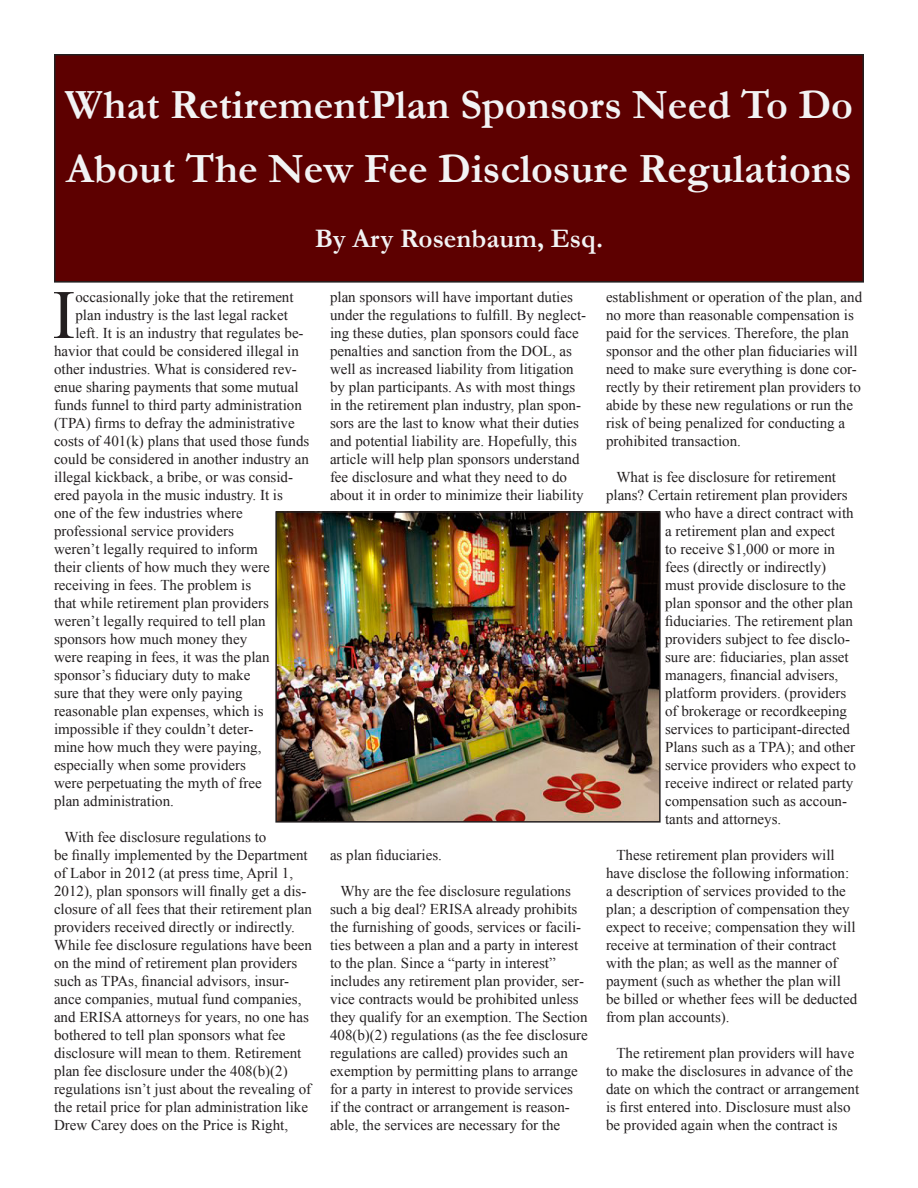
<style>
.page{position:relative;width:918px;height:1188px;background:#fff}
.page>*{position:absolute;margin:0;border:0;box-sizing:border-box;transform-origin:0 0}
.t1{font:69.3px "Times New Roman";color:#231f20}
.t2{font:700 42px/64.8px "Garamond";color:#f2f3f4}
.t3{font:700 27px "Garamond";color:#f2f3f4}
.t4{font:15px/18px "Times New Roman";color:#231f20}
</style>
<div class="page">
<div style="left:55px;top:55px;width:808px;height:227px;background:#5d0000"></div>
<div style="left:54px;top:54px;width:810px;height:229px;border:2px solid #231f20"></div>
<img style="left:278px;top:514px;width:380px;height:306px">
<div style="left:275px;top:511px;width:386px;height:312px;border:2px solid #231f20"></div>
<p class="t2" style="left:65px;top:72px;width:790px">What RetirementPlan Sponsors Need To Do<br>About The New Fee Disclosure Regulations</p>
<p class="t3" style="left:315px;top:220px;width:290px">By Ary Rosenbaum, Esq.</p>
<p class="t1" style="left:52px;top:268px;width:25px">I</p>
<p class="t4" style="left:75px;top:288px;width:220px">occasionally joke that the retirement</p>
<p class="t4" style="left:330px;top:288px;width:258px">plan sponsors will have important duties under the regulations to fulfill. By neglect&shy;ing these duties, plan sponsors could face penalties and sanction from the DOL, as well as increased liability from litigation by plan participants. As with most things in the retirement plan industry, plan spon&shy;sors are the last to know what their duties and potential liability are. Hopefully, this article will help plan sponsors understand fee disclosure and what they need to do about it in order to minimize their liability</p>
<p class="t4" style="left:606px;top:288px;width:258px">establishment or operation of the plan, and no more than reasonable compensation is paid for the services. Therefore, the plan sponsor and the other plan fiduciaries will need to make sure everything is done cor&shy;rectly by their retirement plan providers to abide by these new regulations or run the risk of being penalized for conducting a prohibited transaction.</p>
<p class="t4" style="left:616px;top:468px;width:221px">What is fee disclosure for retirement</p>
<p class="t4" style="left:606px;top:486px;width:243px">plans? Certain retirement plan providers</p>
<p class="t4" style="left:665px;top:504px;width:190px">who have a direct contract with</p>
<p class="t4" style="left:665px;top:522px;width:171px">a retirement plan and expect</p>
<p class="t4" style="left:665px;top:540px;width:171px">to receive $1,000 or more in</p>
<p class="t4" style="left:665px;top:558px;width:163px">fees (directly or indirectly)</p>
<p class="t4" style="left:665px;top:576px;width:182px">must provide disclosure to the</p>
<p class="t4" style="left:665px;top:594px;width:189px">plan sponsor and the other plan</p>
<p class="t4" style="left:665px;top:612px;width:190px">fiduciaries. The retirement plan</p>
<p class="t4" style="left:665px;top:630px;width:186px">providers subject to fee disclo-</p>
<p class="t4" style="left:665px;top:648px;width:185px">sure are: fiduciaries, plan asset</p>
<p class="t4" style="left:665px;top:666px;width:175px">managers, financial advisers,</p>
<p class="t4" style="left:665px;top:684px;width:183px">platform providers. (providers</p>
<p class="t4" style="left:665px;top:702px;width:184px">of brokerage or recordkeeping</p>
<p class="t4" style="left:665px;top:720px;width:186px">services to participant-directed</p>
<p class="t4" style="left:665px;top:738px;width:191px">Plans such as a TPA); and other</p>
<p class="t4" style="left:665px;top:756px;width:192px">service providers who expect to</p>
<p class="t4" style="left:665px;top:774px;width:190px">receive indirect or related party</p>
<p class="t4" style="left:665px;top:792px;width:184px">compensation such as accoun-</p>
<p class="t4" style="left:665px;top:810px;width:118px">tants and attorneys.</p>
<p class="t4" style="left:606px;top:846px;width:253px;text-indent:10px">These retirement plan providers will have disclose the following information: a description of services provided to the plan; a description of compensation they expect to receive; compensation they will receive at termination of their contract with the plan; as well as the manner of payment (such as whether the plan will be billed or whether fees will be deducted from plan accounts).</p>
<p class="t4" style="left:606px;top:1044px;width:255px;text-indent:10px">The retirement plan providers will have to make the disclosures in advance of the date on which the contract or arrangement is first entered into. Disclosure must also be provided again when the contract is</p>
<p class="t4" style="left:75px;top:306px;width:214px">plan industry is the last legal racket</p>
<p class="t4" style="left:75px;top:324px;width:230px">left. It is an industry that regulates be-</p>
<p class="t4" style="left:54px;top:342px;width:246px">havior that could be considered illegal in</p>
<p class="t4" style="left:54px;top:360px;width:244px">other industries. What is considered rev-</p>
<p class="t4" style="left:54px;top:378px;width:246px">enue sharing payments that some mutual</p>
<p class="t4" style="left:54px;top:396px;width:249px">funds funnel to third party administration</p>
<p class="t4" style="left:54px;top:414px;width:242px">(TPA) firms to defray the administrative</p>
<p class="t4" style="left:54px;top:432px;width:257px">costs of 401(k) plans that used those funds</p>
<p class="t4" style="left:54px;top:450px;width:256px">could be considered in another industry an</p>
<p class="t4" style="left:54px;top:468px;width:241px">illegal kickback, a bribe, or was consid-</p>
<p class="t4" style="left:54px;top:486px;width:230px">ered payola in the music industry. It is</p>
<p class="t4" style="left:54px;top:504px;width:190px">one of the few industries where</p>
<p class="t4" style="left:54px;top:522px;width:181px">professional service providers</p>
<p class="t4" style="left:54px;top:540px;width:205px">weren’t legally required to inform</p>
<p class="t4" style="left:54px;top:558px;width:217px">their clients of how much they were</p>
<p class="t4" style="left:54px;top:576px;width:199px">receiving in fees. The problem is</p>
<p class="t4" style="left:54px;top:594px;width:216px">that while retirement plan providers</p>
<p class="t4" style="left:54px;top:612px;width:213px">weren’t legally required to tell plan</p>
<p class="t4" style="left:54px;top:630px;width:195px">sponsors how much money they</p>
<p class="t4" style="left:54px;top:648px;width:217px">were reaping in fees, it was the plan</p>
<p class="t4" style="left:54px;top:666px;width:198px">sponsor’s fiduciary duty to make</p>
<p class="t4" style="left:54px;top:684px;width:190px">sure that they were only paying</p>
<p class="t4" style="left:54px;top:702px;width:211px">reasonable plan expenses, which is</p>
<p class="t4" style="left:54px;top:720px;width:201px">impossible if they couldn’t deter-</p>
<p class="t4" style="left:54px;top:738px;width:209px">mine how much they were paying,</p>
<p class="t4" style="left:54px;top:756px;width:194px">especially when some providers</p>
<p class="t4" style="left:54px;top:774px;width:209px">were perpetuating the myth of free</p>
<p class="t4" style="left:54px;top:792px;width:121px">plan administration.</p>
<p class="t4" style="left:54px;top:828px;width:259px;text-indent:10px">With fee disclosure regulations to<br>be finally implemented by the Department of Labor in 2012 (at press time, April 1, 2012), plan sponsors will finally get a dis&shy;closure of all fees that their retirement plan providers received directly or indirectly.<br>While fee disclosure regulations have been on the mind of retirement plan providers such as TPAs, financial advisors, insur&shy;ance companies, mutual fund companies, and ERISA attorneys for years, no one has bothered to tell plan sponsors what fee disclosure will mean to them. Retirement plan fee disclosure under the 408(b)(2) regulations isn’t just about the revealing of the retail price for plan administration like Drew Carey does on the Price is Right,</p>
<p class="t4" style="left:330px;top:846px;width:114px">as plan fiduciaries.</p>
<p class="t4" style="left:330px;top:882px;width:259px;text-indent:10px">Why are the fee disclosure regulations such a big deal? ERISA already prohibits the furnishing of goods, services or facili&shy;ties between a plan and a party in interest to the plan. Since a “party in interest” includes any retirement plan provider, ser&shy;vice contracts would be prohibited unless they qualify for an exemption. The Section 408(b)(2) regulations (as the fee disclosure regulations are called) provides such an exemption by permitting plans to arrange for a party in interest to provide services<br>if the contract or arrangement is reason&shy;able, the services are necessary for the</p>
</div>
